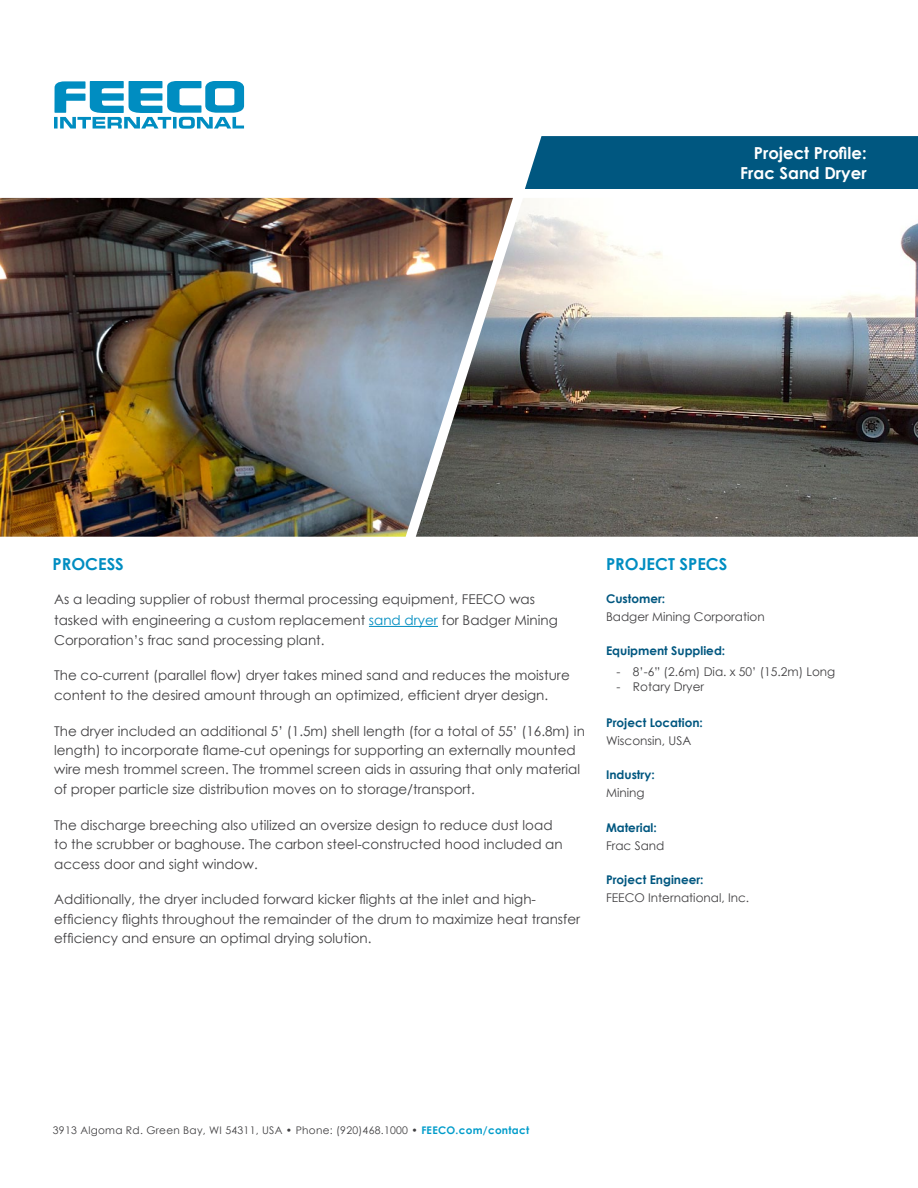
<style>
.page{position:relative;width:918px;height:1188px;background:#fff}
.page>*{position:absolute;margin:0;border:0;box-sizing:border-box;transform-origin:0 0}
.t1{font:700 16.5px/19.5px "Century Gothic";color:#fff;text-align:right}
.t2{font:700 16.5px "Century Gothic";color:#008dc1}
.t3{font:13.5px/19.5px "Century Gothic";color:#414042}
.t4{font:12px "Century Gothic";color:#414042}
.t5{font:700 12px "Century Gothic";color:#005780}
.t6{font:10.5px "Century Gothic";letter-spacing:.025em;color:#414042}
.s1{color:#008dc1}
.s2{font-weight:700;color:#009cca}
</style>
<div class="page">
<div style="left:525px;top:136px;width:393px;height:53px;background:#005780"></div>
<svg style="left:54px;top:81px;width:190px;height:48px"></svg>
<hr style="left:369px;top:626px;width:69px;height:1px;background:#008dc1">
<img style="left:0;top:198px;width:416px;height:339px">
<img style="left:416px;top:198px;width:502px;height:339px">
<p class="t1" style="left:740px;top:143px;width:128px">Project Profile:<br>Frac Sand Dryer</p>
<p class="t2" style="left:53px;top:557px;width:73px">PROCESS</p>
<p class="t3" style="left:54px;top:590px;width:505px;line-height:21px">As a leading supplier of robust thermal processing equipment, FEECO was tasked with engineering a custom replacement <span class="s1">sand dryer</span> for Badger Mining</p>
<p class="t3" style="left:54px;top:631px;width:272px">Corporation’s frac sand processing plant.</p>
<p class="t3" style="left:54px;top:665px;width:517px">The co-current (parallel flow) dryer takes mined sand and reduces the moisture content to the desired amount through an optimized, efficient dryer design.</p>
<p class="t3" style="left:54px;top:721px;width:532px">The dryer included an additional 5’ (1.5m) shell length (for a total of 55’ (16.8m) in length) to incorporate flame-cut openings for supporting an externally mounted wire mesh trommel screen. The trommel screen aids in assuring that only material of proper particle size distribution moves on to storage/transport.</p>
<p class="t3" style="left:54px;top:816px;width:510px">The discharge breeching also utilized an oversize design to reduce dust load to the scrubber or baghouse. The carbon steel-constructed hood included an access door and sight window.</p>
<p class="t3" style="left:54px;top:890px;width:528px">Additionally, the dryer included forward kicker flights at the inlet and high&shy;efficiency flights throughout the remainder of the drum to maximize heat transfer efficiency and ensure an optimal drying solution.</p>
<p class="t2" style="left:606px;top:557px;width:123px">PROJECT SPECS</p>
<p class="t5" style="left:606px;top:590px;width:61px">Customer:</p>
<p class="t4" style="left:606px;top:612px;width:160px">Badger Mining Corporation</p>
<p class="t5" style="left:606px;top:642px;width:121px">Equipment Supplied:</p>
<p class="t4" style="left:616px;top:667px;width:220px">- 8’-6” (2.6m) Dia. x 50’ (15.2m) Long</p>
<p class="t4" style="left:616px;top:682px;width:89px">- Rotary Dryer</p>
<p class="t5" style="left:606px;top:714px;width:98px">Project Location:</p>
<p class="t4" style="left:606px;top:736px;width:87px">Wisconsin, USA</p>
<p class="t5" style="left:606px;top:766px;width:50px">Industry:</p>
<p class="t4" style="left:606px;top:788px;width:40px">Mining</p>
<p class="t5" style="left:606px;top:818px;width:52px">Material:</p>
<p class="t4" style="left:606px;top:841px;width:60px">Frac Sand</p>
<p class="t5" style="left:606px;top:870px;width:99px">Project Engineer:</p>
<p class="t4" style="left:606px;top:893px;width:145px">FEECO International, Inc.</p>
<p class="t6" style="left:53px;top:1123px;width:478px">3913 Algoma Rd. Green Bay, WI 54311, USA • Phone: (920)468.1000 • <span class="s2">FEECO.com/contact</span></p>
</div>
